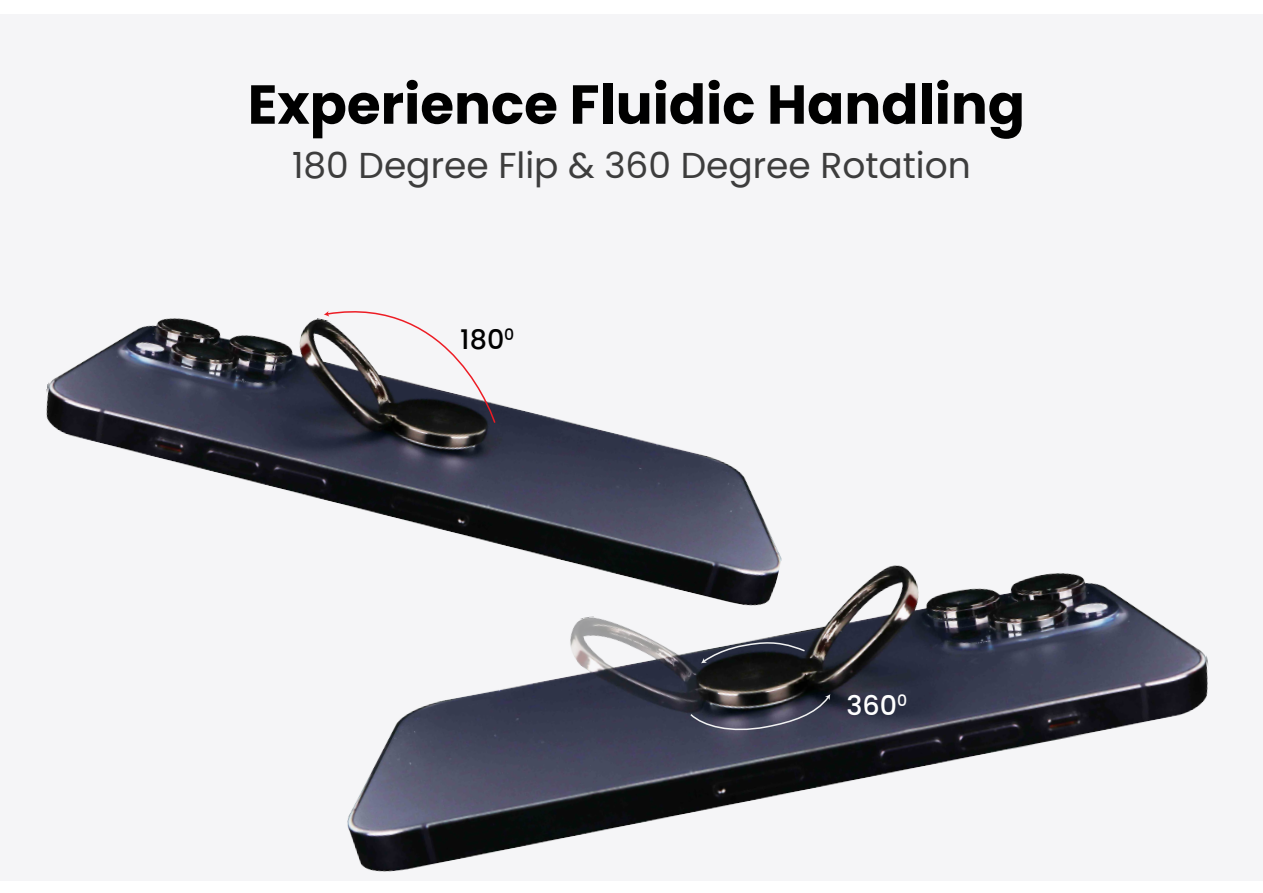
<style>
.page{position:relative;width:1263px;height:893px;background:#fff}
.page>*{position:absolute;margin:0;border:0;box-sizing:border-box;transform-origin:0 0}
.t1{font:700 54.75px "Poppins";color:#000}
.t2{font:36px "Poppins";color:#3d3d3d}
.t3{font:500 27px "Poppins";color:#000}
.t4{font:500 27px "Poppins";color:#fff}
</style>
<div class="page">
<div style="left:0;top:14px;width:1263px;height:866px;background:#f5f5f7"></div>
<img style="left:46px;top:318px;width:713px;height:190px">
<svg style="left:324px;top:311px;width:172px;height:113px"></svg>
<img style="left:347px;top:508px;width:862px;height:364px">
<svg style="left:701px;top:639px;width:105px;height:24px"></svg>
<svg style="left:689px;top:694px;width:141px;height:41px;background:#424350"></svg>
<h1 class="t1" style="left:248px;top:73px;width:779px">Experience Fluidic Handling</h1>
<p class="t2" style="left:292px;top:145px;width:680px">180 Degree Flip &amp; 360 Degree Rotation</p>
<p class="t3" style="left:460px;top:324px;width:56px">180<sup>0</sup></p>
<p class="t4" style="left:846px;top:690px;width:62px">360<sup>0</sup></p>
</div>
